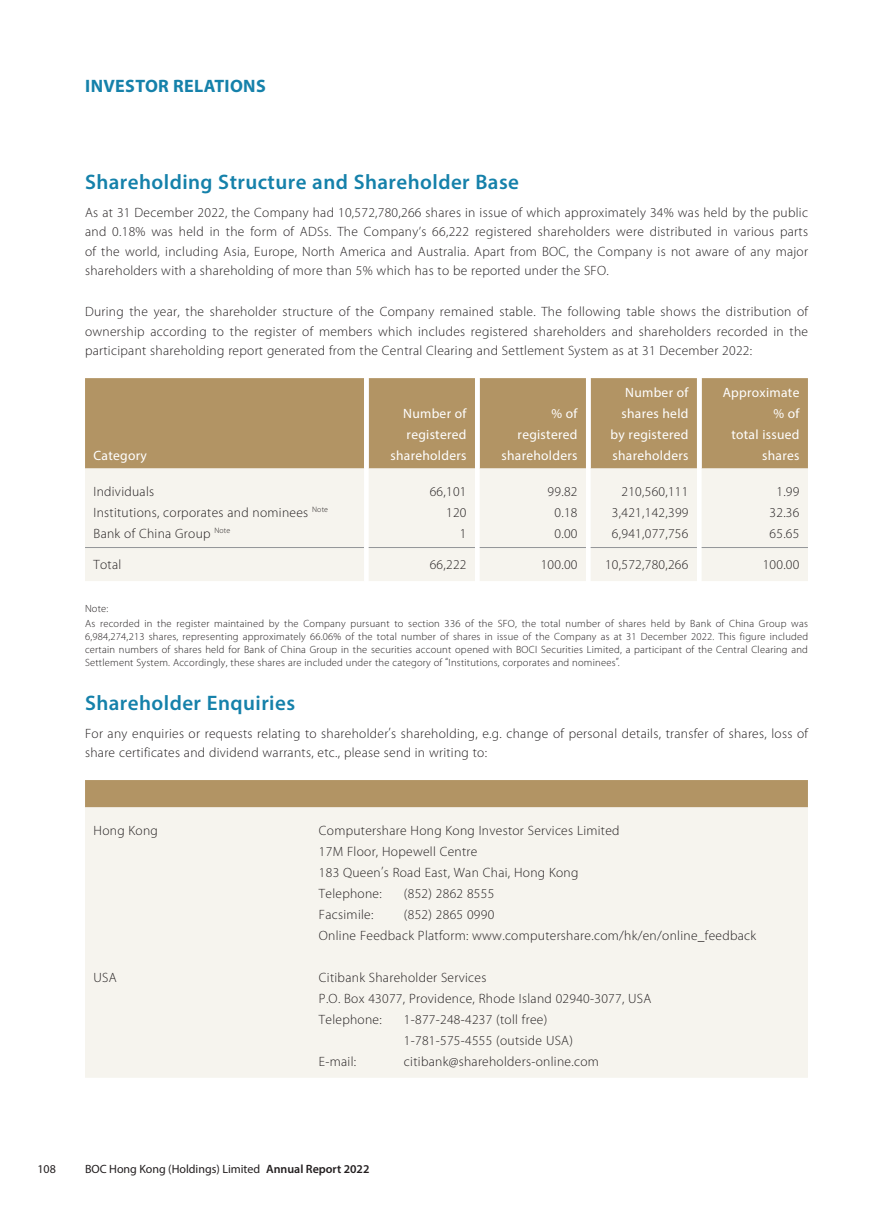
<style>
.page{position:relative;width:893px;height:1212px;background:#fff}
.page>*{position:absolute;margin:0;border:0;box-sizing:border-box;transform-origin:0 0}
.t1{font:600 21px "Myriad Pro";letter-spacing:.02em;color:#1581aa}
.t2{font:700 18px "Myriad Pro";letter-spacing:.02em;color:#1581aa}
.t3{font:300 13.5px/21px "Myriad Pro";letter-spacing:.02em;color:#231f20}
.t4{font:13.5px/21px "Myriad Pro";letter-spacing:.02em;color:#fff;text-align:right}
.t5{font:12px "Myriad Pro";color:#231f20}
.t6{font:300 10.5px/12.8px "Myriad Pro";letter-spacing:.02em;color:#231f20}
.s1{font-weight:600}
</style>
<div class="page">
<div style="left:85px;top:378px;width:723px;height:90px;background:#b29464"></div>
<svg style="left:364px;top:378px;width:338px;height:90px"></svg>
<div style="left:85px;top:468px;width:723px;height:113px;background:#f6f4ee"></div>
<hr style="left:85px;top:547px;width:279px;height:1px;background:#939598">
<hr style="left:369px;top:547px;width:106px;height:1px;background:#939598">
<hr style="left:480px;top:547px;width:106px;height:1px;background:#939598">
<hr style="left:591px;top:547px;width:106px;height:1px;background:#939598">
<hr style="left:702px;top:547px;width:106px;height:1px;background:#939598">
<div style="left:85px;top:780px;width:723px;height:27px;background:#b29464"></div>
<div style="left:85px;top:807px;width:723px;height:271px;background:#f6f4ee"></div>
<h2 class="t2" style="left:85px;top:75px;width:182px">INVESTOR RELATIONS</h2>
<h1 class="t1" style="left:85px;top:168px;width:436px">Shareholding Structure and Shareholder Base</h1>
<p class="t3" style="left:85px;top:203px;width:724px;line-height:19.5px;text-align:justify">As at 31 December 2022, the Company had 10,572,780,266 shares in issue of which approximately 34% was held by the public and 0.18% was held in the form of ADSs. The Company’s 66,222 registered shareholders were distributed in various parts of the world, including Asia, Europe, North America and Australia. Apart from BOC, the Company is not aware of any major shareholders with a shareholding of more than 5% which has to be reported under the SFO.</p>
<p class="t3" style="left:85px;top:302px;width:725px;line-height:19.5px;text-align:justify">During the year, the shareholder structure of the Company remained stable. The following table shows the distribution of ownership according to the register of members which includes registered shareholders and shareholders recorded in the participant shareholding report generated from the Central Clearing and Settlement System as at 31 December 2022:</p>
<p class="t4" style="left:94px;top:445px;width:55px">Category</p>
<p class="t4" style="left:391px;top:403px;width:77px">Number of registered shareholders</p>
<p class="t4" style="left:502px;top:403px;width:77px">% of registered shareholders</p>
<p class="t4" style="left:611px;top:382px;width:79px">Number of shares held by registered shareholders</p>
<p class="t4" style="left:723px;top:382px;width:78px">Approximate % of<br>total issued shares</p>
<p class="t3" style="left:94px;top:481px;width:62px">Individuals</p>
<p class="t3" style="left:430px;top:481px;width:38px">66,101</p>
<p class="t3" style="left:548px;top:481px;width:31px">99.82</p>
<p class="t3" style="left:621px;top:481px;width:68px">210,560,111</p>
<p class="t3" style="left:776px;top:481px;width:25px">1.99</p>
<p class="t3" style="left:94px;top:502px;width:236px">Institutions, corporates and nominees <sup>Note</sup></p>
<p class="t3" style="left:446px;top:502px;width:22px">120</p>
<p class="t3" style="left:554px;top:502px;width:25px">0.18</p>
<p class="t3" style="left:612px;top:502px;width:78px">3,421,142,399</p>
<p class="t3" style="left:769px;top:502px;width:31px">32.36</p>
<p class="t3" style="left:94px;top:523px;width:138px">Bank of China Group <sup>Note</sup></p>
<p class="t3" style="left:460px;top:523px;width:8px">1</p>
<p class="t3" style="left:554px;top:523px;width:25px">0.00</p>
<p class="t3" style="left:612px;top:523px;width:78px">6,941,077,756</p>
<p class="t3" style="left:769px;top:523px;width:31px">65.65</p>
<p class="t3" style="left:94px;top:554px;width:29px">Total</p>
<p class="t3" style="left:430px;top:554px;width:38px">66,222</p>
<p class="t3" style="left:541px;top:554px;width:38px">100.00</p>
<p class="t3" style="left:605px;top:554px;width:85px">10,572,780,266</p>
<p class="t3" style="left:763px;top:554px;width:38px">100.00</p>
<p class="t6" style="left:85px;top:602px;width:724px;line-height:14.9px">Note:<br>As recorded in the register maintained by the Company pursuant to section 336 of the SFO, the total number of shares held by Bank of China Group was</p>
<p class="t6" style="left:85px;top:630px;width:725px;text-align:justify">6,984,274,213 shares, representing approximately 66.06% of the total number of shares in issue of the Company as at 31 December 2022. This figure included certain numbers of shares held for Bank of China Group in the securities account opened with BOCI Securities Limited, a participant of the Central Clearing and Settlement System. Accordingly, these shares are included under the category of “Institutions, corporates and nominees”.</p>
<h1 class="t1" style="left:85px;top:689px;width:212px">Shareholder Enquiries</h1>
<p class="t3" style="left:85px;top:723px;width:724px;line-height:19.5px">For any enquiries or requests relating to shareholder’s shareholding, e.g. change of personal details, transfer of shares, loss of share certificates and dividend warrants, etc., please send in writing to:</p>
<p class="t3" style="left:94px;top:820px;width:66px">Hong Kong</p>
<p class="t3" style="left:319px;top:820px;width:302px">Computershare Hong Kong Investor Services Limited 17M Floor, Hopewell Centre<br>183 Queen’s Road East, Wan Chai, Hong Kong Telephone:</p>
<p class="t3" style="left:404px;top:883px;width:92px">(852) 2862 8555</p>
<p class="t3" style="left:319px;top:904px;width:56px">Facsimile:</p>
<p class="t3" style="left:319px;top:904px;width:439px;text-indent:85px">(852) 2865 0990<br>Online Feedback Platform: www.computershare.com/hk/en/online_feedback</p>
<p class="t3" style="left:94px;top:967px;width:25px">USA</p>
<p class="t3" style="left:319px;top:967px;width:334px">Citibank Shareholder Services<br>P.O. Box 43077, Providence, Rhode Island 02940-3077, USA<br>Telephone:</p>
<p class="t3" style="left:404px;top:1009px;width:171px">1-877-248-4237 (toll free)<br>1-781-575-4555 (outside USA)</p>
<p class="t3" style="left:319px;top:1051px;width:39px">E-mail:</p>
<p class="t3" style="left:404px;top:1051px;width:196px">citibank@shareholders-online.com</p>
<p class="t5" style="left:37px;top:1161px;width:20px">108</p>
<p class="t5" style="left:85px;top:1161px;width:286px">BOC Hong Kong (Holdings) Limited <span class="s1">Annual Report 2022</span></p>
</div>
